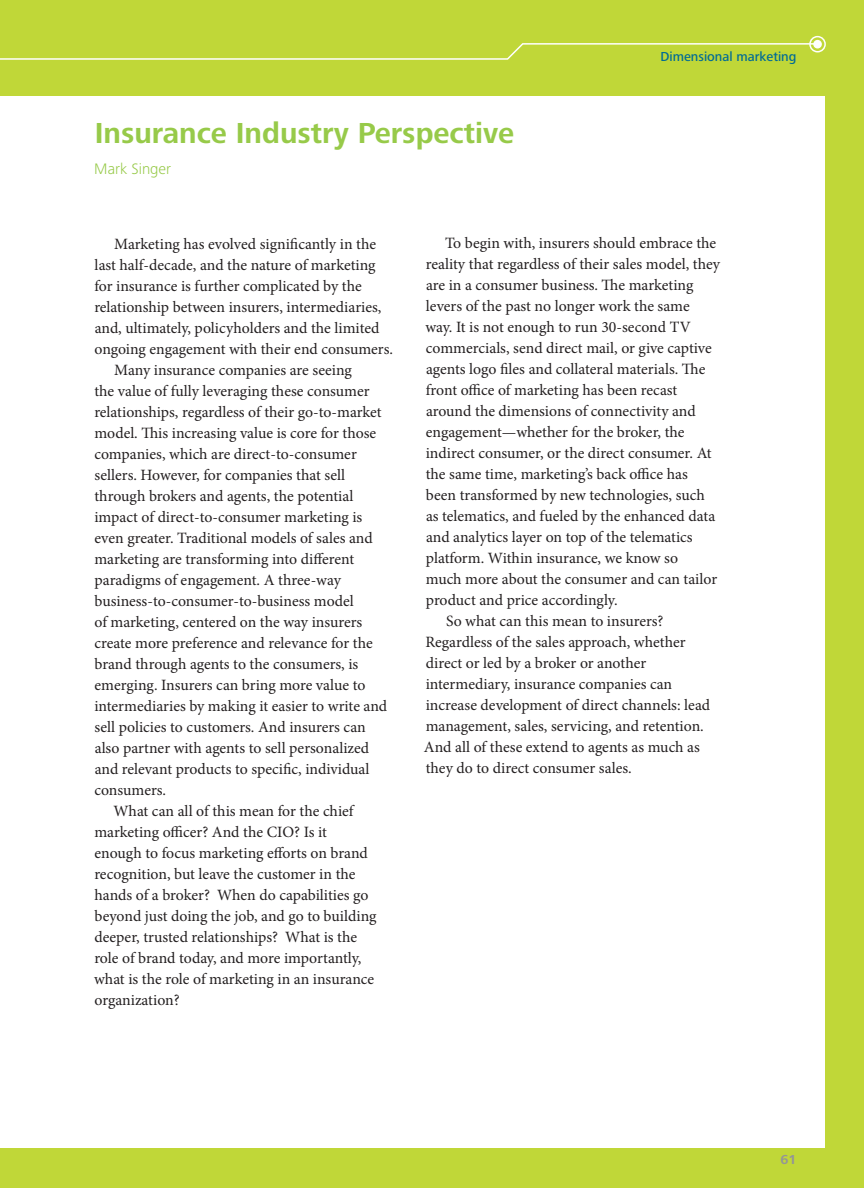
<style>
.page{position:relative;width:864px;height:1188px;background:#fff}
.page>*{position:absolute;margin:0;border:0;box-sizing:border-box;transform-origin:0 0}
.heading1a-subheading{font:700 30px "Frutiger Next Pro";color:#97ca49}
.InsurancePara{font:15.75px/21px "Minion Pro";letter-spacing:-.005em;color:#231f20}
.t1{font:300 15.75px "Frutiger Next Pro";color:#97ca49}
.t2{font:500 13.5px "Frutiger Next Pro";color:#006b95}
.t3{font:700 13.5px "Frutiger Next Pro";color:#939598}
</style>
<div class="page">
<div style="left:825px;top:0;width:39px;height:1188px;background:#c0d738"></div>
<div style="left:0;top:0;width:864px;height:95px;background:#c0d738"></div>
<svg style="left:0;top:43px;width:819px;height:17px"></svg>
<div style="left:813px;top:40px;width:9px;height:9px;background:#fff;border-radius:50%"></div>
<div style="left:809px;top:36px;width:17px;height:16px;border:2px solid #fff;border-radius:50%"></div>
<div style="left:0;top:1149px;width:864px;height:39px;background:#c0d738"></div>
<p class="heading1a-subheading" style="left:95px;top:116px;width:421px">Insurance Industry Perspective</p>
<p class="t1" style="left:94px;top:160px;width:78px">Mark Singer</p>
<p class="t2" style="left:660px;top:49px;width:138px">Dimensional marketing</p>
<p class="InsurancePara" style="left:94px;top:234px;width:300px;text-indent:20px">Marketing has evolved significantly in the last half-decade, and the nature of marketing for insurance is further complicated by the relationship between insurers, intermediaries, and, ultimately, policyholders and the limited ongoing engagement with their end consumers.</p>
<p class="InsurancePara" style="left:94px;top:360px;width:294px;text-indent:20px">Many insurance companies are seeing<br>the value of fully leveraging these consumer relationships, regardless of their go-to-market model. This increasing value is core for those companies, which are direct-to-consumer sellers. However, for companies that sell through brokers and agents, the potential impact of direct-to-consumer marketing is even greater. Traditional models of sales and marketing are transforming into different paradigms of engagement. A three-way business-to-consumer-to-business model<br>of marketing, centered on the way insurers create more preference and relevance for the brand through agents to the consumers, is emerging. Insurers can bring more value to intermediaries by making it easier to write and sell policies to customers. And insurers can also partner with agents to sell personalized and relevant products to specific, individual consumers.</p>
<p class="InsurancePara" style="left:94px;top:801px;width:284px;text-indent:19px">What can all of this mean for the chief marketing officer? And the CIO? Is it enough to focus marketing efforts on brand recognition, but leave the customer in the hands of a broker? When do capabilities go beyond just doing the job, and go to building deeper, trusted relationships? What is the role of brand today, and more importantly, what is the role of marketing in an insurance organization?</p>
<p class="InsurancePara" style="left:425px;top:233px;width:296px;text-indent:20px">To begin with, insurers should embrace the reality that regardless of their sales model, they are in a consumer business. The marketing levers of the past no longer work the same way. It is not enough to run 30-second TV commercials, send direct mail, or give captive agents logo files and collateral materials. The front office of marketing has been recast around the dimensions of connectivity and engagement—whether for the broker, the indirect consumer, or the direct consumer. At the same time, marketing’s back office has been transformed by new technologies, such as telematics, and fueled by the enhanced data and analytics layer on top of the telematics platform. Within insurance, we know so<br>much more about the consumer and can tailor product and price accordingly.</p>
<p class="InsurancePara" style="left:424px;top:611px;width:288px;text-indent:22px">So what can this mean to insurers?<br>Regardless of the sales approach, whether direct or led by a broker or another intermediary, insurance companies can increase development of direct channels: lead management, sales, servicing, and retention.<br>And all of these extend to agents as much as they do to direct consumer sales.</p>
<p class="t3" style="left:781px;top:1152px;width:17px">61</p>
</div>
